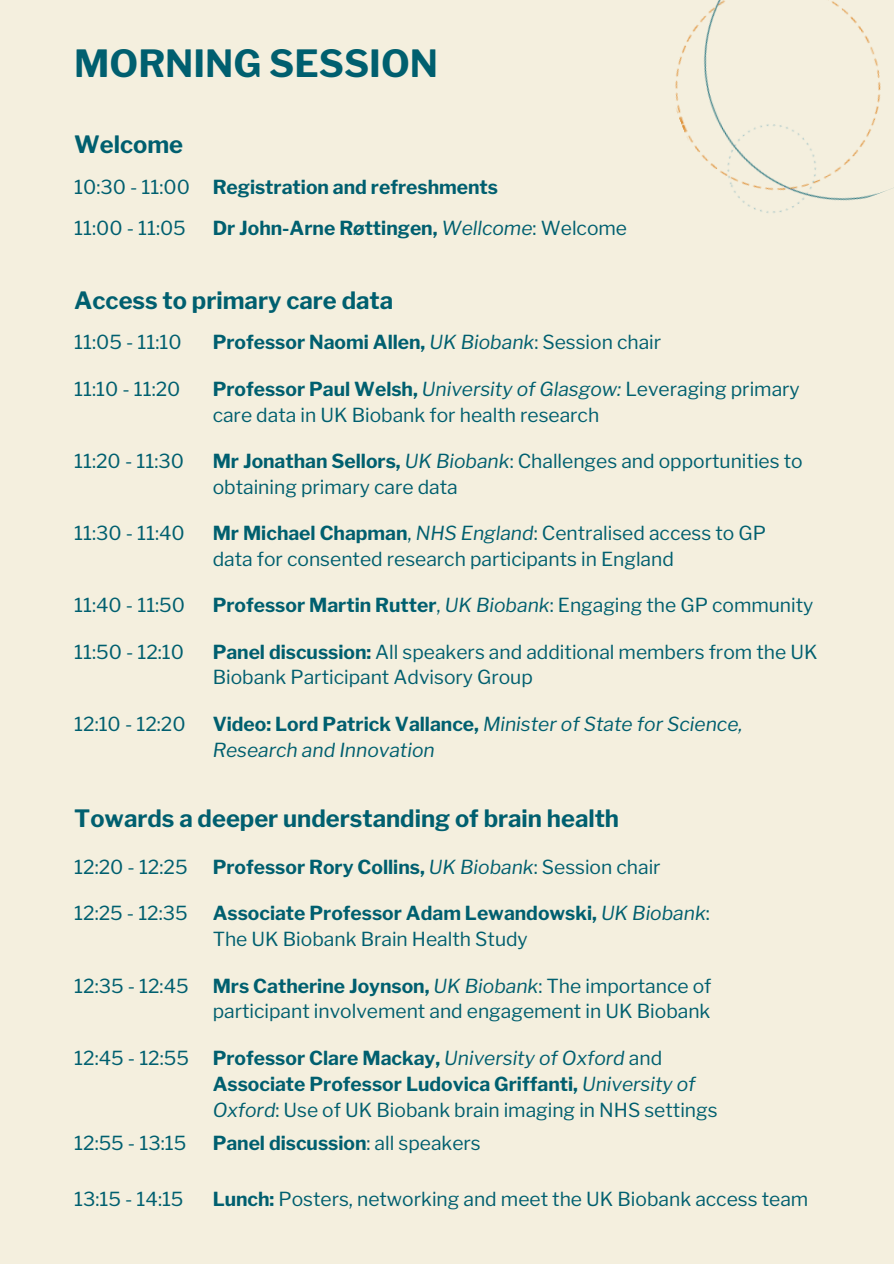
<style>
.page{position:relative;width:894px;height:1264px;background:#fff}
.page>*{position:absolute;margin:0;border:0;box-sizing:border-box;transform-origin:0 0}
.t1{font:700 37.2px "Libre Franklin";color:#005f6f}
.t2{font:700 23.7px "Libre Franklin";color:#005f6f}
.t3{font:19.2px/25.8px "Libre Franklin";color:#005f6f}
.t4{font:700 19.2px/25.8px "Libre Franklin";color:#005f6f}
.t5{font:italic 19.2px/25.8px "Libre Franklin";color:#005f6f}
.s1{font-weight:400;font-style:italic}
.s2{font-weight:400}
.s3{font-weight:700}
.s4{font-style:italic}
.s5{font-weight:700;font-style:normal}
</style>
<div class="page">
<div style="left:0;top:0;width:893px;height:1263px;background:#f4efde"></div>
<img style="left:675px;top:0;width:218px;height:213px">
<p class="t1" style="left:74px;top:41px;width:365px">MORNING SESSION</p>
<h1 class="t2" style="left:74px;top:130px;width:110px">Welcome</h1>
<h2 class="t3" style="left:74px;top:174px;width:117px">10:30 - 11:00</h2>
<p class="t3" style="left:74px;top:215px;width:113px">11:00 - 11:05</p>
<p class="t4" style="left:213px;top:174px;width:287px">Registration and refreshments</p>
<p class="t4" style="left:213px;top:215px;width:416px">Dr John-Arne Røttingen, <span class="s1">Wellcome</span><span class="s2">: Welcome</span></p>
<h3 class="t2" style="left:74px;top:286px;width:320px">Access to primary care data</h3>
<p class="t3" style="left:74px;top:330px;width:109px">11:05 - 11:10</p>
<p class="t3" style="left:74px;top:376px;width:108px">11:10 - 11:20</p>
<p class="t4" style="left:213px;top:330px;width:450px">Professor Naomi Allen, <span class="s1">UK Biobank</span><span class="s2">: Session chair</span></p>
<h2 class="t3" style="left:213px;top:376px;width:588px"><span class="s3">Professor Paul Welsh,</span> <span class="s4">University of Glasgow:</span> Leveraging primary care data in UK Biobank for health research</h2>
<p class="t3" style="left:213px;top:448px;width:591px"><span class="s3">Mr Jonathan Sellors,</span> <span class="s4">UK Biobank</span>: Challenges and opportunities to obtaining primary care data</p>
<p class="t3" style="left:213px;top:520px;width:554px"><span class="s3">Mr Michael Chapman</span>, <span class="s4">NHS England</span>: Centralised access to GP data for consented research participants in England</p>
<p class="t3" style="left:213px;top:592px;width:602px"><span class="s3">Professor Martin Rutter</span>, <span class="s4">UK Biobank</span>: Engaging the GP community</p>
<p class="t3" style="left:213px;top:638px;width:606px"><span class="s3">Panel discussion:</span> All speakers and additional members from the UK<br>Biobank Participant Advisory Group</p>
<p class="t5" style="left:213px;top:711px;width:531px"><span class="s5">Video: Lord Patrick Vallance,</span> Minister of State for Science,<br>Research and Innovation</p>
<h2 class="t3" style="left:74px;top:448px;width:111px">11:20 - 11:30</h2>
<p class="t3" style="left:74px;top:520px;width:112px">11:30 - 11:40</p>
<p class="t3" style="left:74px;top:592px;width:112px">11:40 - 11:50</p>
<p class="t3" style="left:74px;top:638px;width:111px">11:50 - 12:10</p>
<p class="t3" style="left:74px;top:711px;width:113px">12:10 - 12:20</p>
<p class="t2" style="left:74px;top:803px;width:546px">Towards a deeper understanding of brain health</p>
<p class="t3" style="left:74px;top:853px;width:115px">12:20 - 12:25</p>
<p class="t4" style="left:213px;top:853px;width:449px">Professor Rory Collins, <span class="s1">UK Biobank</span><span class="s2">: Session chair</span></p>
<p class="t4" style="left:213px;top:900px;width:498px">Associate Professor Adam Lewandowski, <span class="s1">UK Biobank</span><span class="s2">:<br>The UK Biobank Brain Health Study</span></p>
<p class="t3" style="left:213px;top:972px;width:500px"><span class="s3">Mrs Catherine Joynson,</span> <span class="s4">UK Biobank</span>: The importance of participant involvement and engagement in UK Biobank</p>
<p class="t4" style="left:213px;top:1045px;width:506px">Professor Clare Mackay, <span class="s1">University of Oxford</span> <span class="s2">and<br></span>Associate Professor Ludovica Griffanti, <span class="s1">University of<br>Oxford</span><span class="s2">: Use of UK Biobank brain imaging in NHS settings</span></p>
<p class="t4" style="left:213px;top:1130px;width:269px">Panel discussion<span class="s2">: all speakers</span></p>
<p class="t3" style="left:213px;top:1186px;width:597px"><span class="s3">Lunch:</span> Posters, networking and meet the UK Biobank access team</p>
<p class="t3" style="left:74px;top:900px;width:115px">12:25 - 12:35</p>
<p class="t3" style="left:74px;top:972px;width:116px">12:35 - 12:45</p>
<p class="t3" style="left:74px;top:1045px;width:116px">12:45 - 12:55</p>
<p class="t3" style="left:74px;top:1130px;width:113px">12:55 - 13:15</p>
<p class="t3" style="left:74px;top:1186px;width:111px">13:15 - 14:15</p>
</div>
